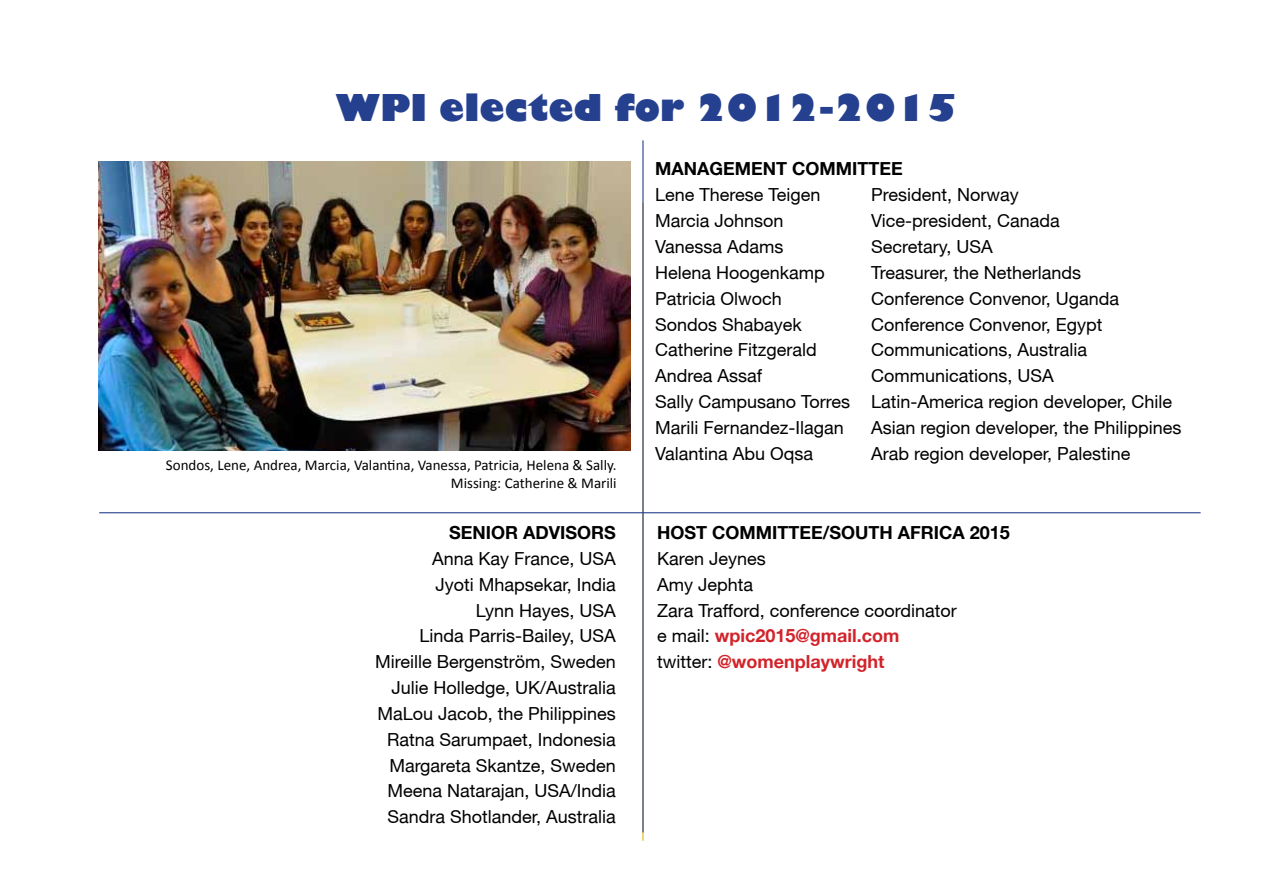
<style>
.page{position:relative;width:1263px;height:893px;background:#fff}
.page>*{position:absolute;margin:0;border:0;box-sizing:border-box;transform-origin:0 0}
.t1{font:800 36px "Gill Sans";color:#25408f}
.t2{font:18px/25.8px "Helvetica Neue";color:#000}
.t3{font:700 18px "Helvetica Neue";color:#000}
.t4{font:15px/18px "Calibri";color:#000;text-align:right}
.s1{font-weight:700;color:#d2232a}
</style>
<div class="page">
<hr style="left:642px;top:203px;width:1px;height:638px;background:#deb514">
<img style="left:98px;top:161px;width:533px;height:289px">
<hr style="left:642px;top:140px;width:1px;height:692px;background:#25408f">
<hr style="left:99px;top:512px;width:1101px;height:1px;background:#25408f">
<h1 class="t1" style="left:336px;top:85px;width:623px">WPI elected for 2012-2015</h1>
<p class="t4" style="left:166px;top:456px;width:452px">Sondos, Lene, Andrea, Marcia, Valantina, Vanessa, Patricia, Helena &amp; Sally.<br>Missing: Catherine &amp; Marili</p>
<p class="t3" style="left:449px;top:521px;width:168px">SENIOR ADVISORS</p>
<p class="t2" style="left:375px;top:545px;width:242px;text-align:right">Anna Kay France, USA<br>Jyoti Mhapsekar, India<br>Lynn Hayes, USA<br>Linda Parris-Bailey, USA<br>Mireille Bergenström, Sweden<br>Julie Holledge, UK/Australia<br>MaLou Jacob, the Philippines<br>Ratna Sarumpaet, Indonesia<br>Margareta Skantze, Sweden<br>Meena Natarajan, USA/India<br>Sandra Shotlander, Australia</p>
<p class="t3" style="left:655px;top:158px;width:249px">MANAGEMENT COMMITTEE</p>
<p class="t2" style="left:655px;top:182px;width:167px">Lene Therese Teigen</p>
<p class="t2" style="left:871px;top:182px;width:149px">President, Norway</p>
<p class="t2" style="left:655px;top:208px;width:130px">Marcia Johnson</p>
<p class="t2" style="left:871px;top:208px;width:190px">Vice-president, Canada</p>
<p class="t2" style="left:655px;top:233px;width:130px">Vanessa Adams</p>
<p class="t2" style="left:871px;top:233px;width:123px">Secretary, USA</p>
<p class="t2" style="left:655px;top:259px;width:171px">Helena Hoogenkamp</p>
<p class="t2" style="left:871px;top:259px;width:212px">Treasurer, the Netherlands</p>
<p class="t2" style="left:655px;top:285px;width:128px">Patricia Olwoch</p>
<p class="t2" style="left:871px;top:285px;width:250px">Conference Convenor, Uganda</p>
<p class="t2" style="left:655px;top:311px;width:148px">Sondos Shabayek</p>
<p class="t2" style="left:871px;top:311px;width:233px">Conference Convenor, Egypt</p>
<p class="t2" style="left:655px;top:337px;width:163px">Catherine Fitzgerald</p>
<p class="t2" style="left:871px;top:337px;width:218px">Communications, Australia</p>
<p class="t2" style="left:655px;top:363px;width:109px">Andrea Assaf</p>
<p class="t2" style="left:655px;top:363px;width:519px;text-indent:216px">Communications, USA<br>Sally Campusano Torres Latin-America region developer, Chile<br>Marili Fernandez-Ilagan</p>
<p class="t2" style="left:871px;top:414px;width:312px">Asian region developer, the Philippines</p>
<p class="t2" style="left:655px;top:440px;width:160px">Valantina Abu Oqsa</p>
<p class="t2" style="left:871px;top:440px;width:261px">Arab region developer, Palestine</p>
<p class="t3" style="left:657px;top:521px;width:354px">HOST COMMITTEE/SOUTH AFRICA 2015</p>
<p class="t2" style="left:657px;top:545px;width:301px">Karen Jeynes<br>Amy Jephta<br>Zara Trafford, conference coordinator e mail: <span class="s1">wpic2015@gmail.com </span>twitter: <span class="s1">@womenplaywright</span></p>
</div>
